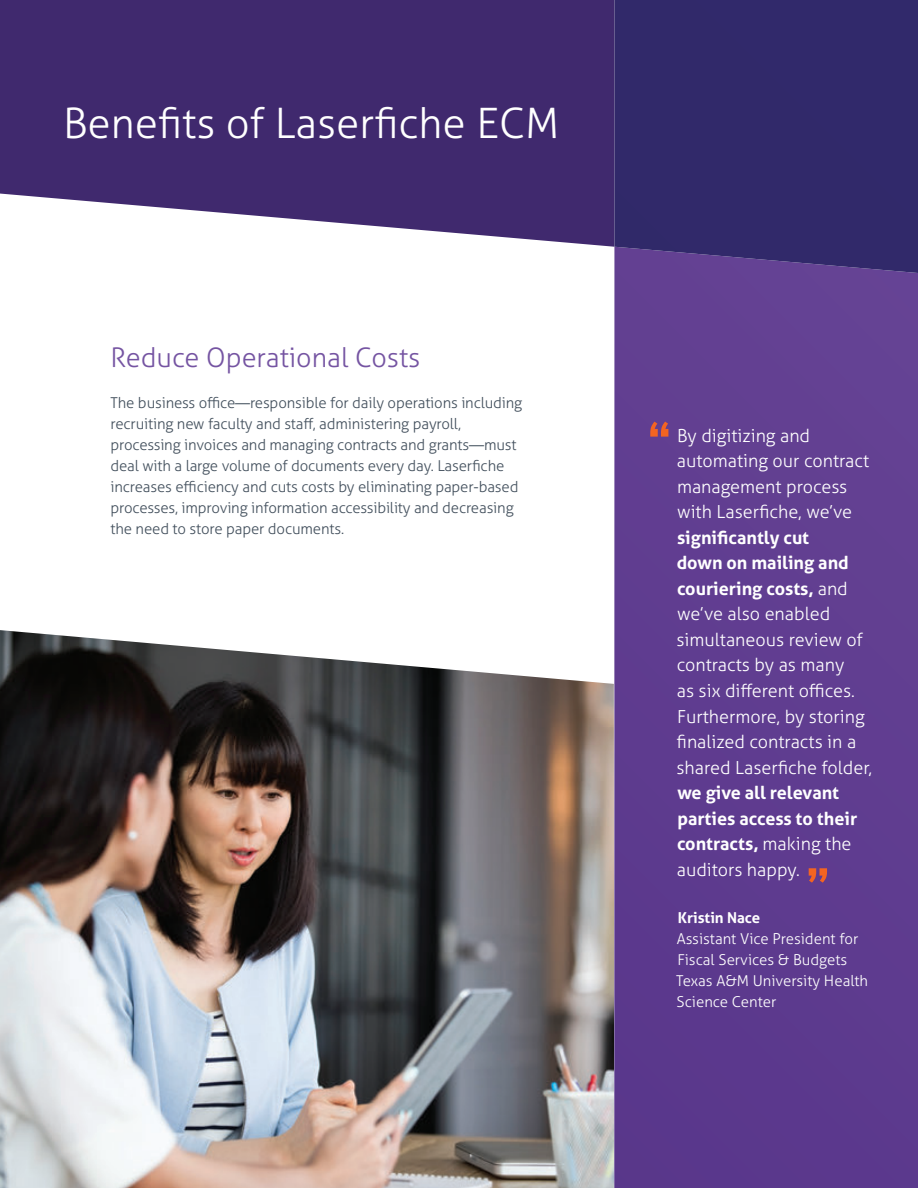
<style>
.page{position:relative;width:918px;height:1188px;background:#fff}
.page>*{position:absolute;margin:0;border:0;box-sizing:border-box;transform-origin:0 0}
.t1{font:300 42px "Aller";color:#fff}
.t2{font:300 27px "Aller";color:#7554a2}
.t3{font:300 18px/25.5px "Aller";color:#fff}
.t4{font:700 18px/25.5px "Aller";color:#fff}
.t5{font:300 15px/21px "Aller";letter-spacing:-.01em;color:#43505d}
.t6{font:300 15px/21px "Aller";color:#fff}
.t7{font:700 15px "Aller";color:#fff}
.s1{font-weight:700}
.s2{font-weight:300}
</style>
<div class="page">
<img style="left:0;top:630px;width:614px;height:558px">
<div style="left:614px;top:273px;width:304px;height:915px;background:#5f3d90"></div>
<svg style="left:0;top:0;width:614px;height:247px;background:#54407d"></svg>
<div style="left:614px;top:0;width:304px;height:273px;background:#31296a"></div>
<svg style="left:809px;top:868px;width:18px;height:15px"></svg>
<svg style="left:650px;top:422px;width:18px;height:15px"></svg>
<h1 class="t1" style="left:63px;top:98px;width:498px">Benefits of Laserfiche ECM</h1>
<h2 class="t2" style="left:111px;top:341px;width:311px">Reduce Operational Costs</h2>
<p class="t5" style="left:111px;top:392px;width:413px">The business office—responsible for daily operations including recruiting new faculty and staff, administering payroll, processing invoices and managing contracts and grants—must deal with a large volume of documents every day. Laserfiche increases efficiency and cuts costs by eliminating paper-based processes, improving information accessibility and decreasing the need to store paper documents.</p>
<p class="t3" style="left:677px;top:423px;width:194px">By digitizing and automating our contract management process with Laserfiche, we’ve</p>
<p class="t3" style="left:676px;top:525px;width:197px"><span class="s1">significantly cut<br>down on mailing and couriering costs,</span> and we’ve also enabled simultaneous review of contracts by as many<br>as six different offices.<br>Furthermore, by storing finalized contracts in a shared Laserfiche folder,</p>
<p class="t4" style="left:677px;top:780px;width:182px">we give all relevant parties access to their contracts, <span class="s2">making the auditors happy.</span></p>
<p class="t7" style="left:678px;top:909px;width:84px">Kristin Nace</p>
<p class="t6" style="left:676px;top:929px;width:193px">Assistant Vice President for<br>Fiscal Services &amp; Budgets<br>Texas A&amp;M University Health<br>Science Center</p>
</div>
